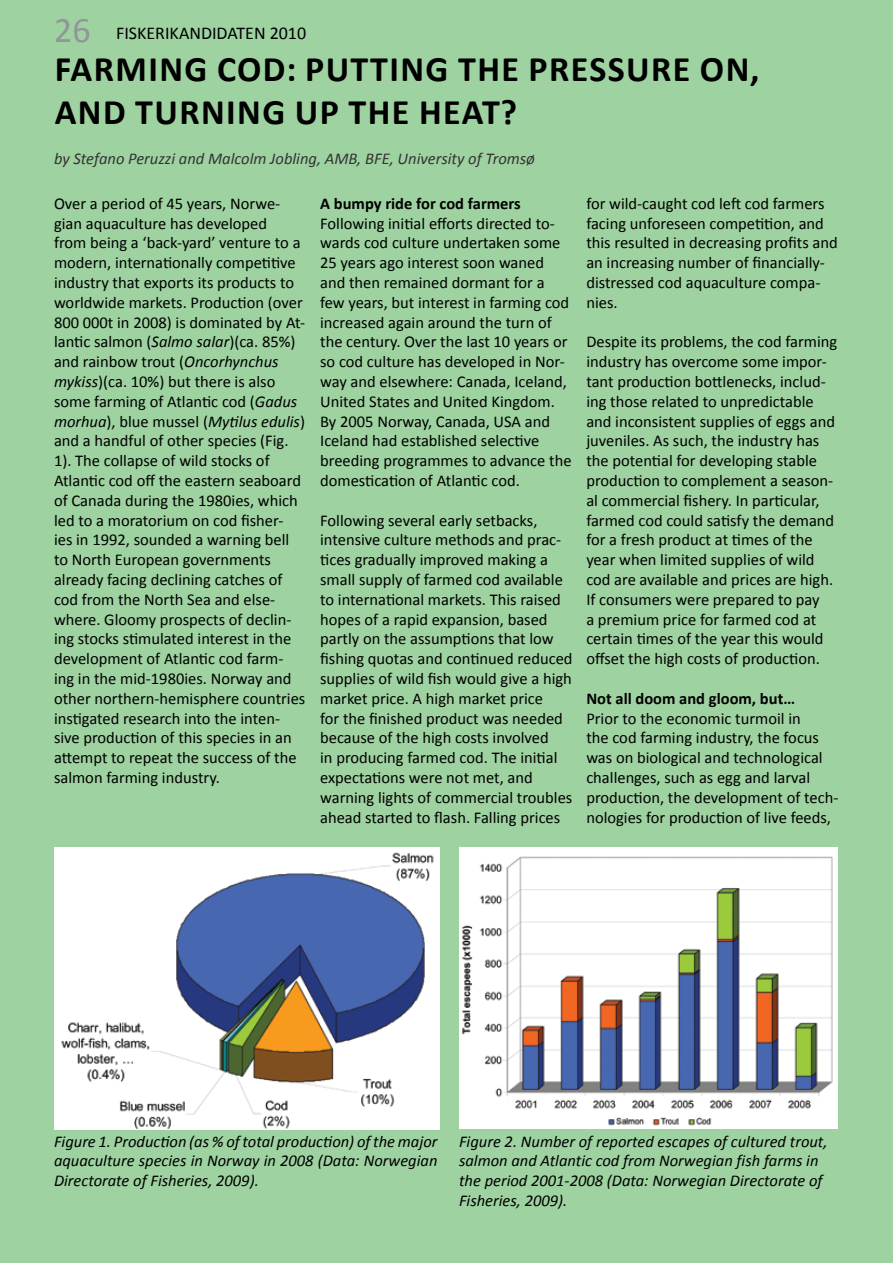
<style>
.page{position:relative;width:893px;height:1263px;background:#9ed2a0}
.page>*{position:absolute;margin:0;border:0;box-sizing:border-box;transform-origin:0 0}
.t1{font:700 36px/43.2px "Calibri";letter-spacing:.04em;color:#000}
.t2{font:18px "Calibri";color:#000}
.t3{font:16.5px/19.8px "Calibri";color:#000}
.t4{font:italic 16.5px/19.8px "Calibri";color:#000;text-align:justify}
.t5{font:italic 16.5px "Calibri";color:#333}
.t6{font:700 16.5px "Calibri";color:#000}
.s1{font-size:36px;color:#939598}
.s2{font-style:italic}
</style>
<div class="page">
<img style="left:54px;top:848px;width:385px;height:281px">
<img style="left:459px;top:848px;width:378px;height:281px">
<p class="t2" style="left:54px;top:22px;width:254px"><span class="s1">26</span> Fiskerikandidaten 2010</p>
<h1 class="t1" style="left:55px;top:46px;width:706px">FARMING COD: PUTTING THE PRESSURE ON,<br>AND TURNING UP THE HEAT?</h1>
<p class="t5" style="left:54px;top:148px;width:482px">by Stefano Peruzzi and Malcolm Jobling, AMB, BFE, University of Tromsø</p>
<p class="t3" style="left:54px;top:193px;width:253px">Over a period of 45 years, N orwe&shy;gian aquaculture has developed<br>from being a ‘back-yard’ venture to a modern, internationally competitive industry that exports its products to worldwide markets. Production (over 800 000t in 2008) is dominated by At&shy;lantic salmon (<span class="s2">Salmo salar</span>)(ca. 85%) and rainbow trout (<span class="s2">Oncorhynchus mykiss</span>)(ca. 10%) but there is also some farming of Atlantic cod (<span class="s2">Gadus morhua</span>), blue mussel (<span class="s2">Mytilus edulis</span>) and a handful of other species (Fig.<br>1). The collapse of wild stocks of Atlantic cod off the eastern seaboard of Canada during the 1980ies, which led to a moratorium on cod fisher&shy;ies in 1992, sounded a warning bell to North European governments already facing declining catches of cod from the North Sea and else&shy;where. Gloomy prospects of declin&shy;ing stocks stimulated interest in the development of Atlantic cod farm&shy;ing in the mid-1980ies. Norway and other northern-hemisphere countries instigated research into the inten&shy;sive production of this species in an attempt to repeat the success of the salmon farming industry.</p>
<p class="t6" style="left:320px;top:193px;width:202px">A BUMPY RIDE FOR COD FARMERS</p>
<p class="t3" style="left:586px;top:193px;width:253px">for wild-caught cod left cod farmers facing unforeseen competition, and this resulted in decreasing profits and an increasing number of financially&shy;distressed cod aquaculture compa&shy;nies.</p>
<p class="t3" style="left:586px;top:331px;width:252px">Despite its problems, the cod farming industry has overcome some impor&shy;tant production bottlenecks, includ&shy;ing those related to unpredictable and inconsistent supplies of eggs and juveniles. As such, the industry has the potential for developing stable production to complement a season&shy;al commercial fishery. In particular, farmed cod could satisfy the demand for a fresh product at times of the year when limited supplies of wild cod are available and prices are high.<br>If consumers were prepared to pay<br>a premium price for farmed cod at certain times of the year this would offset the high costs of production.</p>
<p class="t6" style="left:586px;top:688px;width:210px">NOT ALL DOOM AND GLOOM, BUT…</p>
<p class="t3" style="left:586px;top:707px;width:254px">Prior to the economic turmoil in<br>the cod farming industry, the focus was on biological and technological challenges, such as egg and larval production, the development of tech&shy;nologies for production of live feeds,</p>
<p class="t3" style="left:320px;top:212px;width:253px">Following initial efforts directed to&shy;wards cod culture undertaken some 25 years ago interest soon waned and then remained dormant for a few years, but interest in farming cod increased again around the turn of the century. Over the last 10 years or so cod culture has developed in Nor&shy;way and elsewhere: Canada, Iceland, United States and United Kingdom.<br>By 2005 N orway, Canada, USA and Iceland had established selective breeding programmes to advance the domestication of Atlantic cod.</p>
<p class="t3" style="left:320px;top:509px;width:254px">Following several early setbacks, intensive culture methods and prac&shy;tices gradually improved making a small supply of farmed cod available to international markets. This raised hopes of a rapid expansion, based partly on the assumptions that low fishing quotas and continued reduced supplies of wild fish would give a high market price. A high market price<br>for the finished product was needed because of the high costs involved<br>in producing farmed cod. The initial expectations were not met, and warning lights of commercial troubles ahead started to flash. Falling prices</p>
<p class="t4" style="left:54px;top:1130px;width:385px">Figure 1. Production (as % of total production) of the major aquaculture species in Norway in 2008 (Data: Norwegian Directorate of Fisheries, 2009).</p>
<p class="t4" style="left:459px;top:1130px;width:370px;text-align:left">Figure 2. Number of reported escapes of cultured trout, salmon and Atlantic cod from Norwegian fish farms in the period 2001-2008 (Data: Norwegian Directorate of Fisheries, 2009).</p>
</div>
